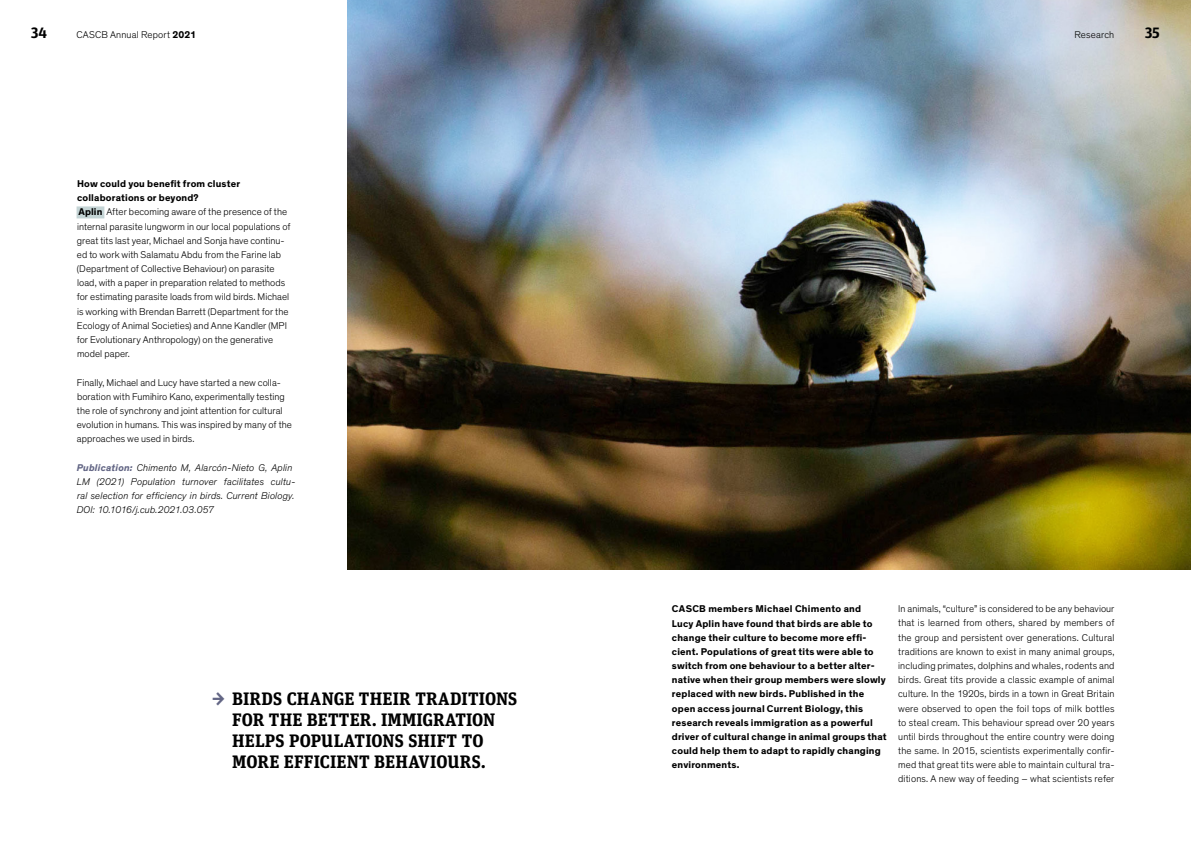
<style>
.page{position:relative;width:1191px;height:842px;background:#fff}
.page>*{position:absolute;margin:0;border:0;box-sizing:border-box;transform-origin:0 0}
.t1{font:700 18px/21.3px "Unit Slab Pro";letter-spacing:.01em;color:#000}
.t2{font:700 15px "Unit Slab Pro";color:#000}
.t3{font:300 10px/14.2px "Theinhardt";letter-spacing:.005em;color:#000}
.t4{font:700 10px/14.2px "Theinhardt";letter-spacing:.015em;color:#000}
.t5{font:italic 300 10px/14.2px "Theinhardt";letter-spacing:.015em;color:#000}
.s1{font-weight:700}
.s2{font-weight:700;color:#636685}
.s3{font-style:italic;color:#636685}
</style>
<div class="page">
<img style="left:348px;top:0;width:843px;height:570px">
<div style="left:77px;top:206px;width:27px;height:12px;background:#c4d4d5"></div>
<h2 class="t2" style="left:31px;top:22px;width:18px">34</h2>
<p class="t3" style="left:76px;top:28px;width:121px">CASCB Annual Report <span class="s1">2021</span></p>
<p class="t3" style="left:1074px;top:28px;width:41px">Research</p>
<h2 class="t2" style="left:1145px;top:22px;width:16px">35</h2>
<p class="t3" style="left:77px;top:177px;width:215px"><span class="s1">How could you benefit from cluster collaborations or beyond?<br>Aplin</span> After becoming aware of the presence of the internal parasite lungworm in our local populations of great tits last year, Michael and Sonja have continu&shy;ed to work with Salamatu Abdu from the Farine lab (Department of Collective Behaviour) on parasite load, with a paper in preparation related to methods for estimating parasite loads from wild birds. Michael is working with Brendan Barrett (Department for the Ecology of Animal Societies) and Anne Kandler (MPI for Evolutionary Anthropology) on the generative model paper.</p>
<p class="t3" style="left:77px;top:375px;width:216px">Finally, Michael and Lucy have started a new colla&shy;boration with Fumihiro Kano, experimentally testing the role of synchrony and joint attention for cultural evolution in humans. This was inspired by many of the approaches we used in birds.</p>
<p class="t5" style="left:77px;top:460px;width:220px"><span class="s2">Publication:</span> Chimento M, Alarcón-Nieto G, Aplin LM (2021) Population turnover facilitates cultu&shy;ral selection for efficiency in birds. Current Biology.<br>DOI: 10.1016/j.cub.2021.03.057</p>
<h1 class="t1" style="left:232px;top:686px;width:287px;text-indent:-20px"><span class="s3">→</span> BIRDS CHANGE THEIR TRADITIONS<br>FOR THE BETTER. IMMIGRATION<br>HELPS POPULATIONS SHIFT TO<br>MORE EFFICIENT BEHAVIOURS.</h1>
<p class="t4" style="left:672px;top:602px;width:216px">CASCB members Michael Chimento and<br>Lucy Aplin have found that birds are able to change their culture to become more effi&shy;cient. Populations of great tits were able to switch from one behaviour to a better alter&shy;native when their group members were slowly replaced with new birds. Published in the open access journal Current Biology, this research reveals immigration as a powerful driver of cultural change in animal groups that could help them to adapt to rapidly changing environments.</p>
<p class="t3" style="left:898px;top:602px;width:218px;text-align:justify">In animals, “culture” is considered to be any behaviour that is learned from others, shared by members of the group and persistent over generations. Cultural traditions are known to exist in many animal groups, including primates, dolphins and whales, rodents and birds. Great tits provide a classic example of animal culture. In the 1920s, birds in a town in Great Britain were observed to open the foil tops of milk bottles to steal cream. This behaviour spread over 20 years until birds throughout the entire country were doing the same. In 2015, scientists experimentally confir&shy;med that great tits were able to maintain cultural tra&shy;ditions. A new way of feeding – what scientists refer</p>
</div>
